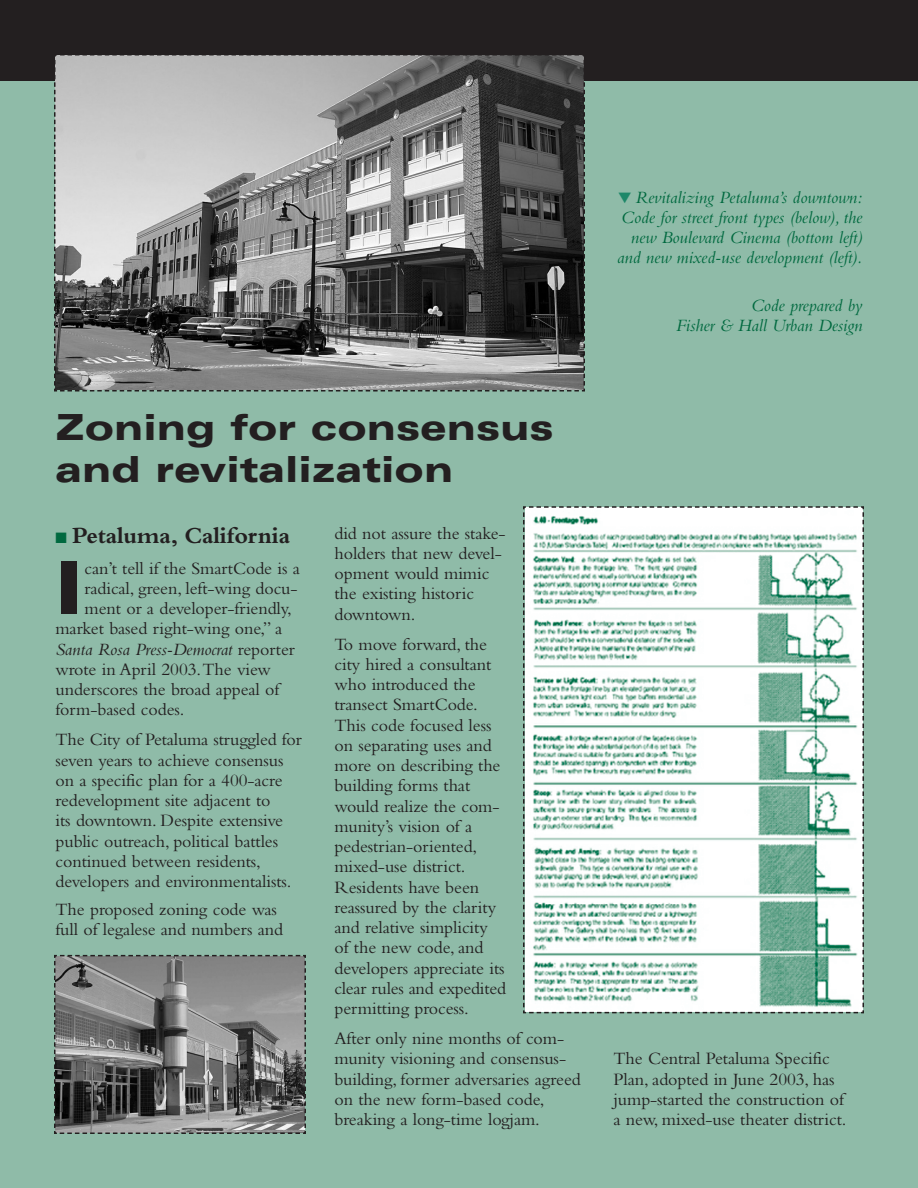
<style>
.page{position:relative;width:918px;height:1188px;background:#fff}
.page>*{position:absolute;margin:0;border:0;box-sizing:border-box;transform-origin:0 0}
.t1{font:900 expanded 72.9px "Univers";color:#231f20}
.t2{font:900 expanded 36px/42px "Univers";color:#231f20}
.t3{font:700 24px "Bembo";letter-spacing:-.005em;color:#231f20}
.t4{font:18px/20.2px "Bembo";letter-spacing:-.005em;color:#231f20}
.t5{font:italic 18px/20.2px "Bembo";letter-spacing:-.005em;color:#00693f;text-align:right}
.t6{font:italic 18px "Bembo";letter-spacing:-.005em;color:#231f20}
.s1{color:#1e8869}
.s2{color:#00693f}
.s3{font-style:normal}
</style>
<div class="page">
<div style="left:0;top:54px;width:918px;height:1134px;background:#8fbba8"></div>
<div style="left:0;top:0;width:918px;height:81px;background:#231f20"></div>
<svg style="left:54px;top:954px;width:252px;height:180px;background:#777"></svg>
<svg style="left:523px;top:506px;width:341px;height:508px;background:#d1e3dc"></svg>
<svg style="left:54px;top:55px;width:531px;height:337px;background:#7f7f7f"></svg>
<p class="t5" style="left:617px;top:189px;width:247px"><span class="s1">▼</span> Revitalizing Petaluma’s downtown:<br>Code for street front types (below), the new Boulevard Cinema (bottom left) and new mixed-use development (left).</p>
<p class="t5" style="left:676px;top:297px;width:188px">Code prepared by<br>Fisher &amp; Hall Urban Design</p>
<h2 class="t2" style="left:56px;top:409px;width:499px">Zoning for consensus and revitalization</h2>
<h3 class="t3" style="left:56px;top:526px;width:236px"><span class="s2">■</span> Petaluma, California</h3>
<h1 class="t1" style="left:56px;top:562px;width:28px">I</h1>
<p class="t4" style="left:85px;top:560px;width:217px">can’t tell if the SmartCode is a</p>
<p class="t4" style="left:85px;top:580px;width:215px">radical, green, left-wing docu-</p>
<p class="t4" style="left:85px;top:600px;width:209px">ment or a developer-friendly,</p>
<p class="t4" style="left:55px;top:620px;width:228px">market based right-wing one,” a</p>
<p class="t6" style="left:55px;top:643px;width:241px">Santa Rosa Press-Democrat <span class="s3">reporter</span></p>
<p class="t4" style="left:55px;top:661px;width:217px">wrote in April 2003.The view</p>
<p class="t4" style="left:55px;top:681px;width:225px">underscores the broad appeal of</p>
<p class="t4" style="left:55px;top:701px;width:131px">form-based codes.</p>
<p class="t4" style="left:55px;top:731px;width:248px">The City of Petaluma struggled for seven years to achieve consensus on a specific plan for a 400-acre redevelopment site adjacent to<br>its downtown. Despite extensive public outreach, political battles continued between residents, developers and environmentalists.</p>
<p class="t4" style="left:55px;top:901px;width:229px">The proposed zoning code was full of legalese and numbers and</p>
<p class="t4" style="left:334px;top:525px;width:173px">did not assure the stake&shy;holders that new devel&shy;opment would mimic the existing historic downtown.</p>
<p class="t4" style="left:334px;top:635px;width:173px">To move forward, the city hired a consultant who introduced the transect SmartCode.<br>This code focused less on separating uses and more on describing the building forms that would realize the com&shy;munity’s vision of a pedestrian-oriented, mixed-use district.<br>Residents have been reassured by the clarity and relative simplicity of the new code, and developers appreciate its clear rules and expedited permitting process.</p>
<p class="t4" style="left:334px;top:1030px;width:248px">After only nine months of com&shy;munity visioning and consensus&shy;building, former adversaries agreed on the new form-based code, breaking a long-time logjam.</p>
<p class="t4" style="left:614px;top:1050px;width:235px">The Central Petaluma Specific<br>Plan, adopted in June 2003, has jump-started the construction of a new, mixed-use theater district.</p>
</div>
